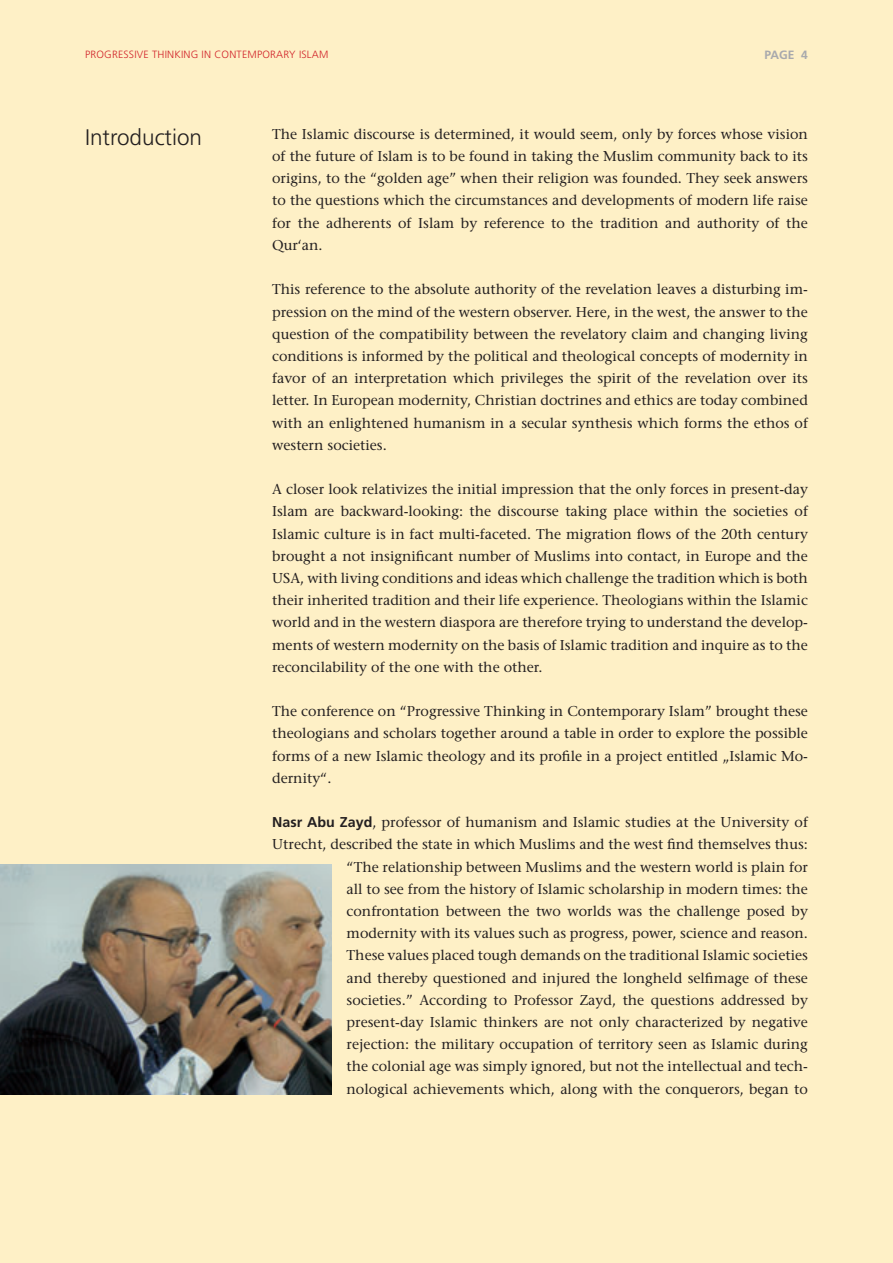
<style>
.page{position:relative;width:893px;height:1263px;background:#fef0c6}
.page>*{position:absolute;margin:0;border:0;box-sizing:border-box;transform-origin:0 0}
.t1{font:300 22.5px "Frutiger";color:#231f20}
.t2{font:14.25px/22.2px "Stone Serif";color:#231f20;text-align:justify}
.t3{font:700 12px "Frutiger";color:#a8a9ad}
.t4{font:300 10.5px "Frutiger";letter-spacing:.02em;color:#d1232a}
.s1{font-family:"Frutiger";font-weight:700}
</style>
<div class="page">
<img style="left:0;top:865px;width:332px;height:229px">
<p class="t4" style="left:85px;top:50px;width:245px">PROGRESSIVE THINKING IN CONTEMPORARY ISLAM</p>
<p class="t3" style="left:764px;top:50px;width:45px">PAGE 4</p>
<h1 class="t1" style="left:85px;top:128px;width:119px">Introduction</h1>
<p class="t2" style="left:272px;top:124px;width:537px">The Islamic discourse is determined, it would seem, only by forces whose vision of the future of Islam is to be found in taking the Muslim community back to its origins, to the “golden age” when their religion was founded. They seek answers to the questions which the circumstances and developments of modern life raise for the adherents of Islam by reference to the tradition and authority of the Qur‘an.</p>
<p class="t2" style="left:272px;top:280px;width:537px">This reference to the absolute authority of the revelation leaves a disturbing im&shy;pression on the mind of the western observer. Here, in the west, the answer to the question of the compatibility between the revelatory claim and changing living conditions is informed by the political and theological concepts of modernity in favor of an inter pretation which privileges the spirit of the revelation over its letter. In European modernity, Christian doctrines and ethics are today combined with an enlightened humanism in a secular synthesis which forms the ethos of western societies.</p>
<p class="t2" style="left:272px;top:480px;width:537px">A closer look relativizes the initial impression that the only forces in present-day Islam are backward-looking: the discourse taking place within the societies of Islamic culture is in fact multi-faceted. The migration flows of the 20th century brought a not insignificant number of Muslims into contact, in Europe and the USA, with living conditions and ideas which challenge the tradition which is both their inherited tradition and their life experience. Theologians within the Islamic world and in the western diaspora are therefore trying to understand the develop&shy;ments of western modernity on the basis of Islamic tradition and inquire as to the reconcilability of the one with the other.</p>
<p class="t2" style="left:272px;top:702px;width:537px">The conference on “Progressive Thinking in Contemporary Islam” brought these theologians and scholars together around a table in order to explore the possible forms of a new Islamic theology and its profile in a project entitled „Islamic Mo&shy;dernity“.</p>
<p class="t2" style="left:272px;top:813px;width:537px;text-align:right"><span class="s1">Nasr Abu Zayd</span>, professor of humanism and Islamic studies at the University of Utrecht, described the state in which Muslims and the west find themselves thus: “The relationship between Muslims and the western world is plain for<br>all to see from the history of Islamic scho lar ship in modern times: the confrontation between the two worlds was the challenge posed by<br>modernity with its values such as progress, power, science and reason.<br>These values placed tough demands on the traditional Islamic societies<br>and thereby questioned and injured the longheld selfimage of these<br>societies.” According to Professor Zayd, the questions addressed by present-day Islamic thinkers are not only characterized by negative<br>rejection: the military occupation of territory seen as Islamic during<br>the colonial age was simply ignored, but not the intellectual and tech-<br>nological achievements which, along with the conquerors, began to</p>
</div>
